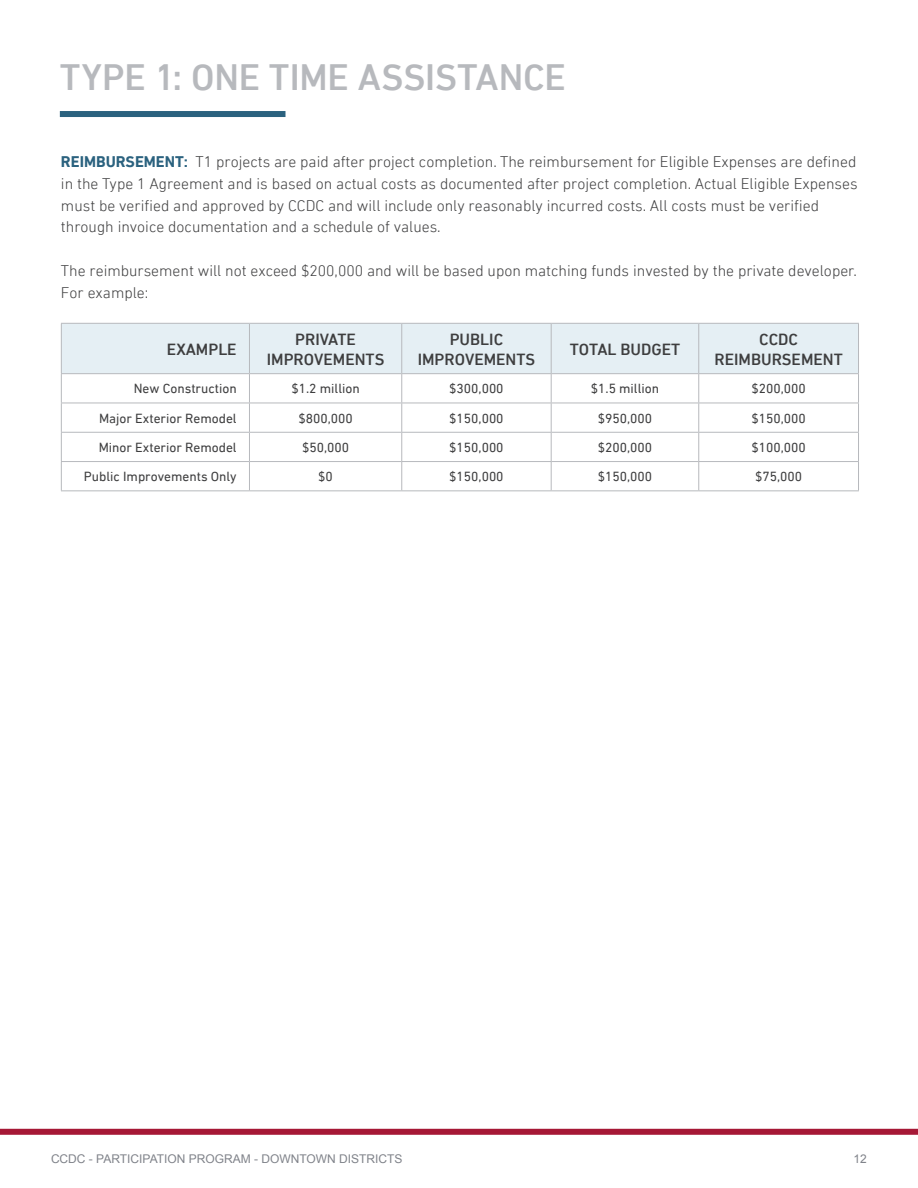
<style>
.page{position:relative;width:918px;height:1188px;background:#fff}
.page>*{position:absolute;margin:0;border:0;box-sizing:border-box;transform-origin:0 0}
.Headline_27_25_Left{font:500 37.5px "DIN Next LT Pro";letter-spacing:-.005em;color:#b7b9bd}
.t1{font:500 16.5px/19.8px "DIN Next LT Pro";color:#3e3e3f;text-align:center}
.t2{font:300 15.75px/21.8px "DIN Next LT Pro";color:#3e3e3f}
.t3{font:13.5px "DIN Next LT Pro";color:#3e3e3f}
.t4{font:12px "Arial";color:#80838a}
.s1{font-weight:700;color:#2b627f}
</style>
<div class="page">
<div style="left:0;top:1129px;width:918px;height:6px;background:#a61836"></div>
<div style="left:60px;top:111px;width:225px;height:6px;background:#2b627f"></div>
<hr style="left:61px;top:490px;width:188px;height:1px;background:#b7b9bd">
<hr style="left:699px;top:490px;width:160px;height:1px;background:#b7b9bd">
<hr style="left:551px;top:490px;width:148px;height:1px;background:#b7b9bd">
<hr style="left:249px;top:490px;width:153px;height:1px;background:#b7b9bd">
<svg style="left:61px;top:323px;width:798px;height:167px"></svg>
<hr style="left:402px;top:490px;width:149px;height:1px;background:#b7b9bd">
<p class="Headline_27_25_Left" style="left:60px;top:55px;width:507px">TYPE 1: ONE TIME ASSISTANCE</p>
<p class="t2" style="left:61px;top:151px;width:798px"><span class="s1">REIMBURSEMENT:</span> T1 projects are paid after project completion. The reimbursement for Eligible Expenses are defined in the Type 1 Agreement and is based on actual costs as documented after project completion. Actual Eligible Expenses must be verified and approved by CCDC and will include only reasonably incurred costs. All costs must be verified through invoice documentation and a schedule of values.</p>
<p class="t2" style="left:61px;top:260px;width:797px">The reimbursement will not exceed $200,000 and will be based upon matching funds invested by the private developer.<br>For example:</p>
<p class="t1" style="left:167px;top:339px;width:71px">EXAMPLE</p>
<p class="t1" style="left:267px;top:329px;width:119px">PRIVATE<br>IMPROVEMENTS</p>
<p class="t1" style="left:418px;top:329px;width:119px">PUBLIC<br>IMPROVEMENTS</p>
<p class="t1" style="left:570px;top:339px;width:112px">TOTAL BUDGET</p>
<p class="t1" style="left:715px;top:329px;width:130px">CCDC<br>REIMBURSEMENT</p>
<p class="t3" style="left:134px;top:381px;width:104px">New Construction</p>
<p class="t3" style="left:291px;top:381px;width:70px">$1.2 million</p>
<p class="t3" style="left:449px;top:381px;width:56px">$300,000</p>
<p class="t3" style="left:591px;top:381px;width:70px">$1.5 million</p>
<p class="t3" style="left:751px;top:381px;width:56px">$200,000</p>
<p class="t3" style="left:99px;top:410px;width:139px">Major Exterior Remodel</p>
<p class="t3" style="left:298px;top:410px;width:56px">$800,000</p>
<p class="t3" style="left:449px;top:410px;width:56px">$150,000</p>
<p class="t3" style="left:598px;top:410px;width:56px">$950,000</p>
<p class="t3" style="left:751px;top:410px;width:56px">$150,000</p>
<p class="t3" style="left:99px;top:440px;width:140px">Minor Exterior Remodel</p>
<p class="t3" style="left:302px;top:440px;width:49px">$50,000</p>
<p class="t3" style="left:449px;top:440px;width:56px">$150,000</p>
<p class="t3" style="left:598px;top:440px;width:56px">$200,000</p>
<p class="t3" style="left:751px;top:440px;width:56px">$100,000</p>
<p class="t3" style="left:84px;top:469px;width:154px">Public Improvements Only</p>
<p class="t3" style="left:318px;top:469px;width:16px">$0</p>
<p class="t3" style="left:449px;top:469px;width:56px">$150,000</p>
<p class="t3" style="left:598px;top:469px;width:56px">$150,000</p>
<p class="t3" style="left:755px;top:469px;width:49px">$75,000</p>
<p class="t4" style="left:51px;top:1151px;width:353px">CCDC - PARTICIPATION PROGRAM - DOWNTOWN DISTRICTS</p>
<p class="t4" style="left:854px;top:1151px;width:15px">12</p>
</div>
